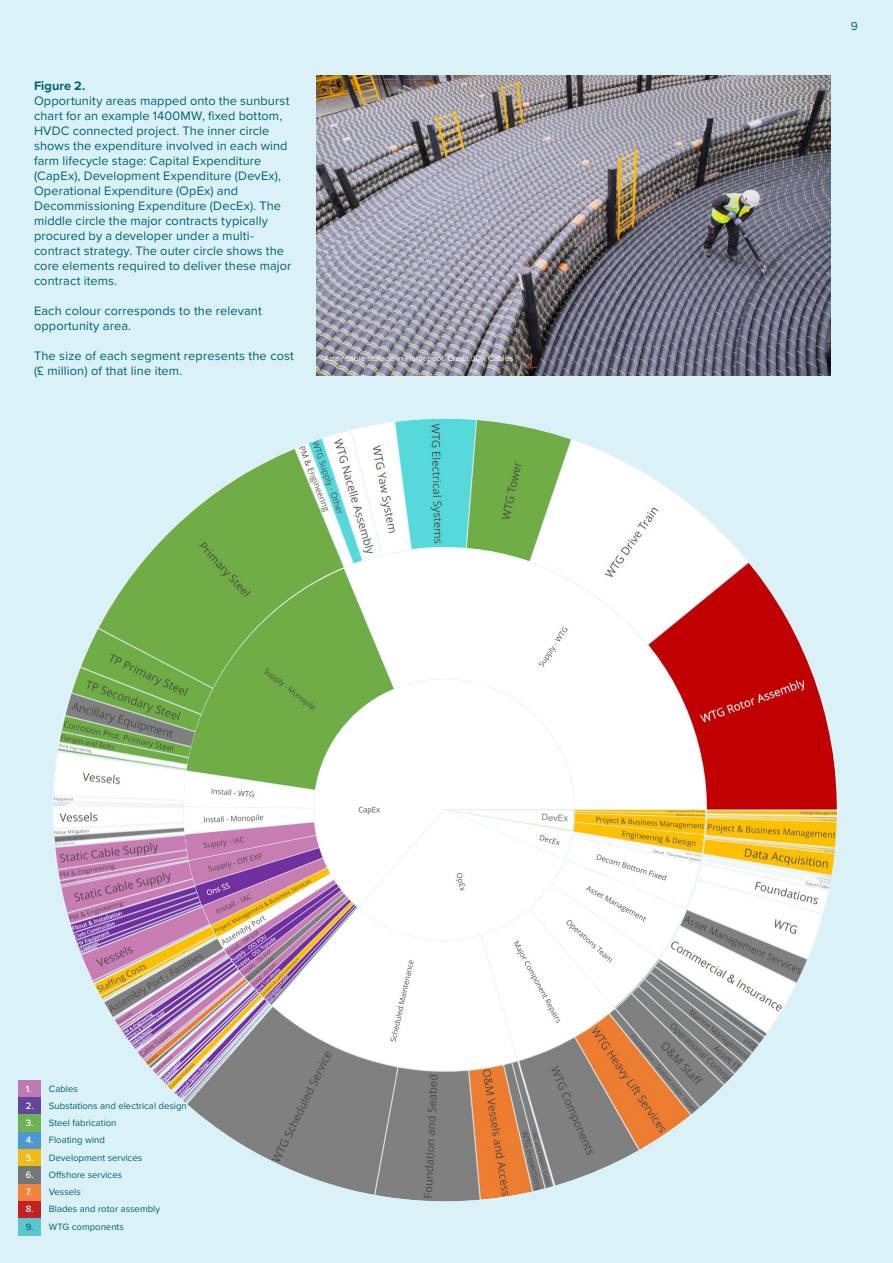
<style>
.page{position:relative;width:893px;height:1263px;background:#daf1f7}
.page>*{position:absolute;margin:0;border:0;box-sizing:border-box;transform-origin:0 0}
._8_5_10_Text_Black_No_Space{font:12.75px/15px "Proxima Nova";letter-spacing:.01em;color:#006270}
._8_5_10_Text_Black_No_Space-2{font:700 12.75px "Proxima Nova";letter-spacing:.005em;color:#006270}
.t1{font:12px "Proxima Nova";color:#006270}
._6_375_7_5_Small_Text_Black{font:9.6px "Proxima Nova";color:#006270}
.t2{font:9.15px "Arial";color:#7f7f7f}
._6_375_7_5_Small_Text_Black-2{font:8.25px "Proxima Nova";color:#fff}
.s1{font-weight:500;color:#fff}
.s2{font-weight:500}
</style>
<div class="page">
<img style="left:53px;top:418px;width:784px;height:783px">
<img style="left:184px;top:547px;width:522px;height:524px">
<svg style="left:444px;top:809px;width:131px;height:22px;background:#fbfcfa"></svg>
<div style="left:18px;top:1080px;width:23px;height:17px;background:#c07ab3"></div>
<div style="left:18px;top:1097px;width:23px;height:18px;background:#65449b"></div>
<div style="left:18px;top:1115px;width:23px;height:17px;background:#6db356"></div>
<div style="left:18px;top:1132px;width:23px;height:17px;background:#4d98d2"></div>
<div style="left:18px;top:1149px;width:23px;height:18px;background:#eebb19"></div>
<div style="left:18px;top:1167px;width:23px;height:17px;background:#737779"></div>
<div style="left:18px;top:1184px;width:23px;height:17px;background:#f2823c"></div>
<div style="left:18px;top:1201px;width:23px;height:17px;background:#c32025"></div>
<div style="left:18px;top:1218px;width:23px;height:18px;background:#5cc6cd"></div>
<img style="left:316px;top:75px;width:515px;height:300px">
<p class="_8_5_10_Text_Black_No_Space-2" style="left:34px;top:76px;width:53px">Figure 2.</p>
<p class="_8_5_10_Text_Black_No_Space" style="left:34px;top:93px;width:259px">Opportunity areas mapped onto the sunburst chart for an example 1400MW, fixed bottom, HVDC connected project. The inner circle shows the expenditure involved in each wind farm lifecycle stage: Capital Expenditure (CapEx), Development Expenditure (DevEx), Operational Expenditure (OpEx) and Decommissioning Expenditure (DecEx). The middle circle the major contracts typically procured by a developer under a multi&shy;contract strategy. The outer circle shows the core elements required to deliver these major contract items.</p>
<p class="_8_5_10_Text_Black_No_Space" style="left:34px;top:303px;width:229px">Each colour corresponds to the relevant opportunity area.</p>
<p class="_8_5_10_Text_Black_No_Space" style="left:34px;top:348px;width:261px">The size of each segment represents the cost (£ million) of that line item.</p>
<p class="_6_375_7_5_Small_Text_Black-2" style="left:324px;top:352px;width:191px">Array cable storage in Hartlepool. Credit JDR Cables</p>
<p class="_6_375_7_5_Small_Text_Black" style="left:26px;top:1081px;width:54px"><span class="s1">1.</span> Cables</p>
<p class="_6_375_7_5_Small_Text_Black" style="left:26px;top:1098px;width:162px"><span class="s1">2.</span> Substations and electrical design</p>
<p class="_6_375_7_5_Small_Text_Black" style="left:26px;top:1116px;width:92px"><span class="s1">3.</span> Steel fabrication</p>
<p class="_6_375_7_5_Small_Text_Black" style="left:26px;top:1133px;width:81px"><span class="s1">4.</span> Floating wind</p>
<p class="_6_375_7_5_Small_Text_Black" style="left:26px;top:1150px;width:118px"><span class="s1">5.</span> Development services</p>
<p class="_6_375_7_5_Small_Text_Black" style="left:26px;top:1167px;width:98px"><span class="s1">6.</span> Offshore services</p>
<p class="_6_375_7_5_Small_Text_Black" style="left:26px;top:1185px;width:57px"><span class="s1">7.</span> Vessels</p>
<p class="_6_375_7_5_Small_Text_Black" style="left:26px;top:1202px;width:136px"><span class="s1">8.</span> Blades and rotor assembly</p>
<p class="_6_375_7_5_Small_Text_Black" style="left:26px;top:1219px;width:100px"><span class="s2">9.</span> WTG components</p>
<p class="t2" style="left:542px;top:811px;width:28px;rotate:3deg">DevEx</p>
<p class="t1" style="left:851px;top:17px;width:9px">9</p>
</div>
